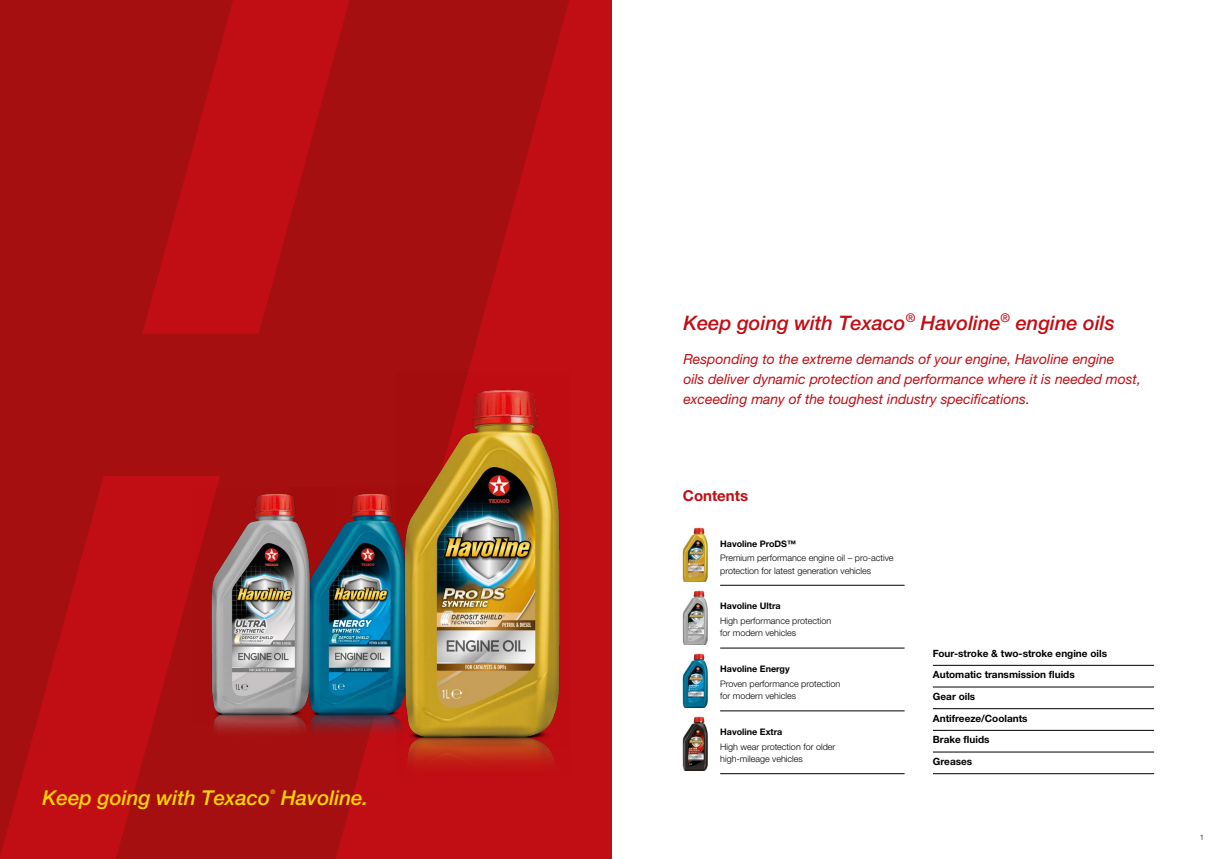
<style>
.page{position:relative;width:1225px;height:859px;background:#fff}
.page>*{position:absolute;margin:0;border:0;box-sizing:border-box;transform-origin:0 0}
.t1{font:italic 500 20.5px "Helvetica Neue LT Pro";color:#ffd500}
.t2{font:italic 500 20px "Helvetica Neue LT Pro";color:#c10d14}
.t3{font:700 15px "Helvetica Neue LTW1 G";color:#c10d14}
.t4{font:italic 14px/20px "Helvetica Neue LT Pro";color:#c10d14}
.t5{font:700 10px/21.7px "Helvetica Neue LTW1 G";color:#000}
.t6{font:300 9px/12.5px "Helvetica Neue LTW1 G";color:#000}
.t7{font:700 9px "Helvetica Neue LTW1 G";color:#000}
.t8{font:300 7.5px "Helvetica Neue LTW1 G";color:#000}
.t9{font:italic 500 6.1px "Helvetica Neue LT Pro";color:#ffd500}
</style>
<div class="page">
<div style="left:0;top:0;width:612px;height:859px;background:#c10d14"></div>
<svg style="left:0;top:0;width:569px;height:859px;fill:#a50f0f"></svg>
<img style="left:335px;top:487px;width:61px;height:251px">
<img style="left:194px;top:487px;width:141px;height:251px">
<img style="left:396px;top:372px;width:173px;height:404px">
<hr style="left:720px;top:585px;width:184px;height:1px;background:#000">
<hr style="left:720px;top:648px;width:184px;height:1px;background:#000">
<hr style="left:720px;top:711px;width:184px;height:1px;background:#000">
<hr style="left:720px;top:773px;width:184px;height:1px;background:#000">
<hr style="left:933px;top:665px;width:221px;height:1px;background:#000">
<hr style="left:933px;top:687px;width:221px;height:1px;background:#000">
<hr style="left:933px;top:708px;width:221px;height:1px;background:#000">
<hr style="left:933px;top:730px;width:221px;height:1px;background:#000">
<hr style="left:933px;top:752px;width:221px;height:1px;background:#000">
<hr style="left:933px;top:773px;width:221px;height:1px;background:#000">
<img style="left:682px;top:527px;width:25px;height:55px">
<img style="left:682px;top:653px;width:25px;height:55px">
<img style="left:682px;top:590px;width:25px;height:55px">
<img style="left:682px;top:716px;width:25px;height:55px">
<h1 class="t1" style="left:43px;top:785px;width:229px">Keep going with Texaco</h1>
<p class="t9" style="left:270px;top:789px;width:6px">®</p>
<h1 class="t1" style="left:281px;top:785px;width:89px">Havoline.</h1>
<h2 class="t2" style="left:683px;top:311px;width:433px">Keep going with Texaco<sup>®</sup> Havoline<sup>®</sup> engine oils</h2>
<h3 class="t4" style="left:683px;top:349px;width:459px">Responding to the extreme demands of your engine, Havoline engine<br>oils deliver dynamic protection and performance where it is needed most, exceeding many of the toughest industry specifications.</h3>
<h3 class="t3" style="left:683px;top:487px;width:67px">Contents</h3>
<p class="t7" style="left:720px;top:538px;width:77px">Havoline ProDS™</p>
<p class="t6" style="left:720px;top:552px;width:175px">Premium performance engine oil – pro-active protection for latest generation vehicles</p>
<p class="t7" style="left:720px;top:601px;width:62px">Havoline Ultra</p>
<p class="t6" style="left:720px;top:614px;width:112px">High performance protection for modern vehicles</p>
<p class="t7" style="left:720px;top:663px;width:71px">Havoline Energy</p>
<p class="t6" style="left:720px;top:677px;width:122px">Proven performance protection for modern vehicles</p>
<p class="t7" style="left:720px;top:726px;width:64px">Havoline Extra</p>
<p class="t6" style="left:720px;top:740px;width:117px">High wear protection for older high-mileage vehicles</p>
<p class="t5" style="left:933px;top:642px;width:176px">Four-stroke &amp; two-stroke engine oils<br>Automatic transmission fluids<br>Gear oils<br>Antifreeze/Coolants<br>Brake fluids<br>Greases</p>
<p class="t8" style="left:1200px;top:832px;width:6px">1</p>
</div>
